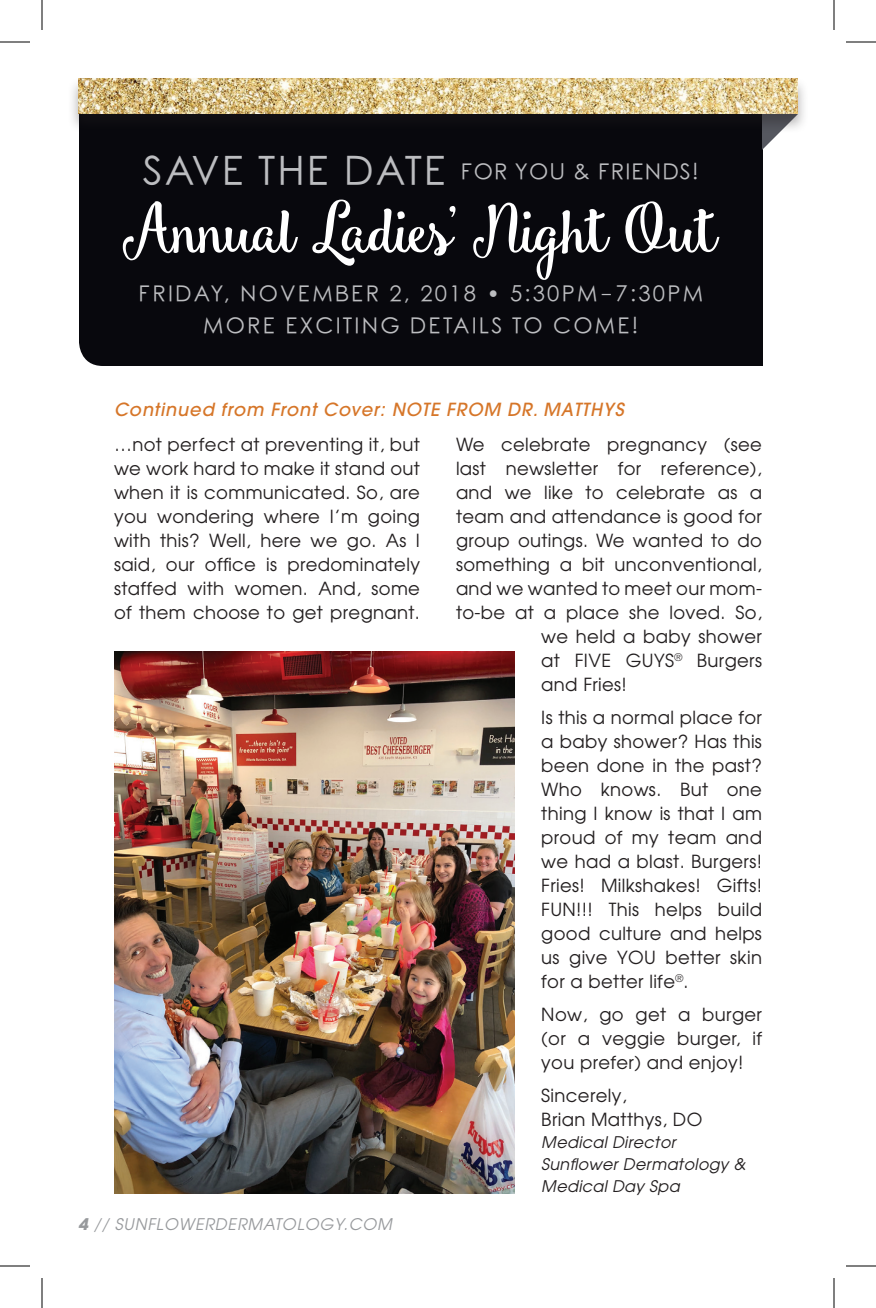
<style>
.page{position:relative;width:876px;height:1308px;background:#fff}
.page>*{position:absolute;margin:0;border:0;box-sizing:border-box;transform-origin:0 0}
.t1{font:64px "Smoothie Shoppe";letter-spacing:-.07em;color:#fff}
.t2{font:22px "Rounded Elegance";letter-spacing:.1em;color:#bcbdc0}
.t3{font:22px "Rounded Elegance";letter-spacing:.05em;color:#bcbdc0}
.t4{font:18px/24px "Avant Garde";letter-spacing:.02em;color:#231f20;text-align:justify}
.t5{font:italic 500 18px "Avant Garde";letter-spacing:.05em;color:#d67629}
.t6{font:italic 16px/22px "Avant Garde";letter-spacing:.02em;color:#231f20}
.t7{font:italic 16px "Avant Garde";letter-spacing:.05em;color:#97999c}
.s1{font-size:40px}
.s2{font-family:"Minion Pro";font-weight:500}
.s3{font-weight:700}
</style>
<div class="page">
<div style="left:79px;top:134px;width:684px;height:232px;background:#08080d"></div>
<img style="left:114px;top:651px;width:400px;height:543px">
<svg style="left:762px;top:134px;width:16px;height:16px"></svg>
<div style="left:67px;top:76px;width:742px;height:58px;background:#231f20;opacity:.35"></div>
<img style="left:78px;top:78px;width:720px;height:36px">
<hr style="left:0;top:42px;width:30px;height:1px;background:#000">
<hr style="left:846px;top:42px;width:30px;height:1px;background:#000">
<hr style="left:0;top:1266px;width:30px;height:1px;background:#000">
<hr style="left:846px;top:1266px;width:30px;height:1px;background:#000">
<hr style="left:42px;top:0;width:1px;height:30px;background:#000">
<hr style="left:42px;top:1278px;width:1px;height:30px;background:#000">
<hr style="left:834px;top:0;width:1px;height:30px;background:#000">
<hr style="left:834px;top:1278px;width:1px;height:30px;background:#000">
<p class="t3" style="left:143px;top:159px;width:557px"><span class="s1">SAVE THE DATE</span> FOR YOU &amp; FRIENDS!</p>
<p class="t1" style="left:122px;top:191px;width:599px">Annual Ladies’ Night Out</p>
<p class="t2" style="left:138px;top:281px;width:566px">FRIDAY, NOVEMBER 2, 2018 • 5:30PM<span class="s2">–</span>7:30PM</p>
<p class="t2" style="left:203px;top:313px;width:437px">MORE EXCITING DETAILS TO COME!</p>
<p class="t5" style="left:114px;top:399px;width:511px">Continued from Front Cover: NOTE FROM DR. MATTHYS</p>
<p class="t4" style="left:114px;top:432px;width:308px">…not perfect at preventing it, but we work hard to make it stand out when it is communicated. So, are you wondering where I’m going with this? Well, here we go. As I said, our office is predominately staffed with women. And, some of them choose to get pregnant.</p>
<p class="t4" style="left:456px;top:432px;width:308px">We celebrate pregnancy (see</p>
<p class="t4" style="left:456px;top:456px;width:307px">last newsletter for reference),</p>
<p class="t4" style="left:456px;top:480px;width:308px">and we like to celebrate as a</p>
<p class="t4" style="left:456px;top:504px;width:308px">team and attendance is good for</p>
<p class="t4" style="left:456px;top:528px;width:308px">group outings. We wanted to do</p>
<p class="t4" style="left:456px;top:552px;width:307px">something a bit unconventional,</p>
<p class="t4" style="left:456px;top:576px;width:307px">and we wanted to meet our mom-</p>
<p class="t4" style="left:456px;top:600px;width:308px">to-be at a place she loved. So,</p>
<p class="t4" style="left:541px;top:624px;width:222px">we held a baby shower</p>
<p class="t4" style="left:541px;top:648px;width:222px">at FIVE GUYS<sup>®</sup> Burgers</p>
<p class="t4" style="left:541px;top:672px;width:87px">and Fries!</p>
<p class="t4" style="left:541px;top:705px;width:222px">Is this a normal place for a baby shower? Has this been done in the past?<br>Who knows. But one thing I know is that I am proud of my team and we had a blast. Burgers!<br>Fries! Milkshakes! Gifts!<br>FUN!!! This helps build good culture and helps us give YOU better skin for a better life<sup>®</sup>.</p>
<p class="t4" style="left:541px;top:1002px;width:222px">Now, go get a burger (or a veggie burger, if you prefer) and enjoy!</p>
<p class="t4" style="left:541px;top:1083px;width:87px">Sincerely,</p>
<p class="t4" style="left:541px;top:1107px;width:163px">Brian Matthys, DO</p>
<p class="t6" style="left:541px;top:1131px;width:206px">Medical Director<br>Sunflower Dermatology &amp;<br>Medical Day Spa</p>
<p class="t7" style="left:78px;top:1214px;width:316px"><span class="s3">4</span> // SUNFLOWERDERMATOLOGY.COM</p>
</div>
